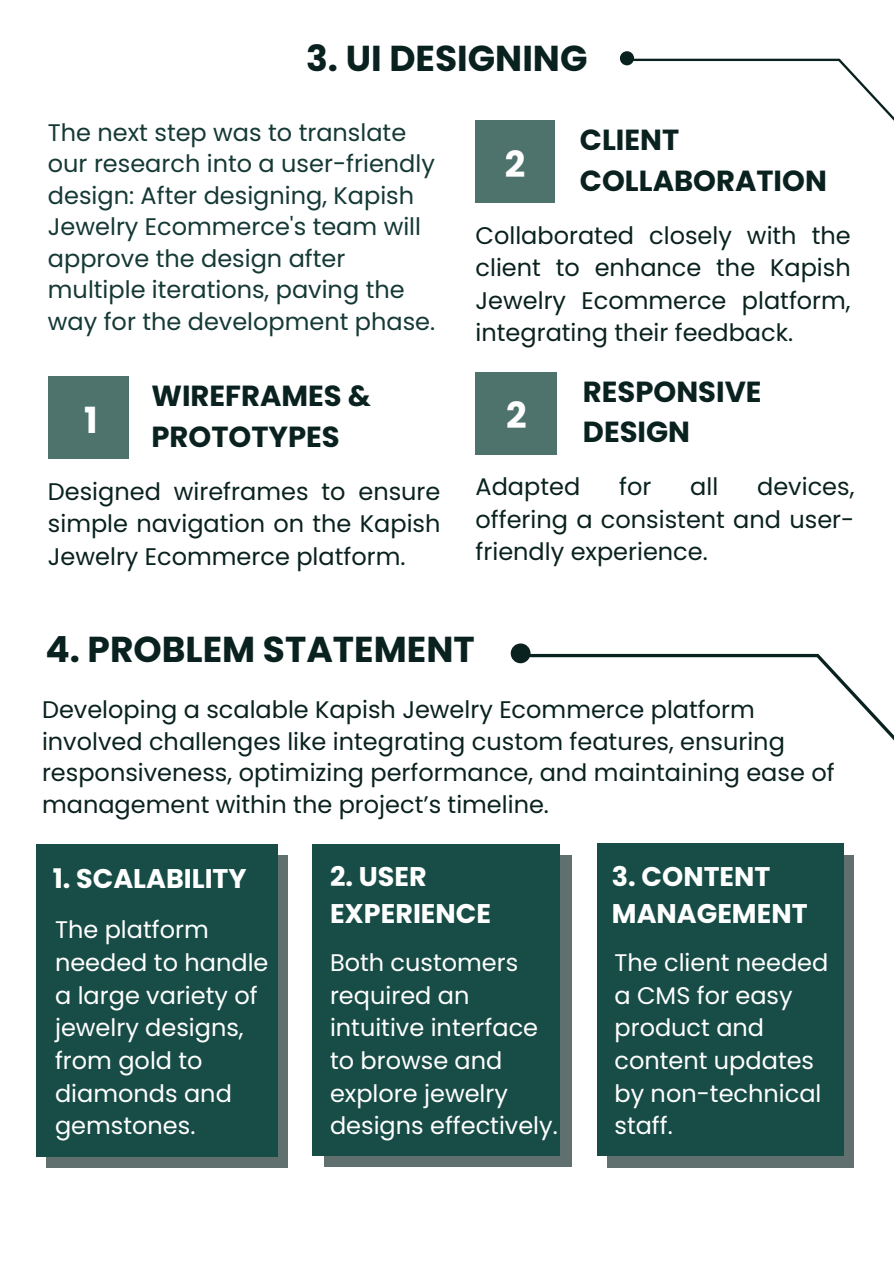
<style>
.page{position:relative;width:894px;height:1264px;background:#fff}
.page>*{position:absolute;margin:0;border:0;box-sizing:border-box;transform-origin:0 0}
.t1{font:700 36px "Poppins";color:#0a221f}
.t2{font:700 36px "Poppins";color:#fff}
.t3{font:700 29.1px/40.5px "Poppins";color:#0a221f}
.t4{font:700 27px/37.2px "Poppins";color:#fff}
.t5{font:24px/32.7px "Poppins";color:#0a221f;text-align:justify}
.t6{font:24px/32.7px "Poppins";color:#fff}
.t7{font:24px/31.5px "Poppins";color:#153935}
</style>
<div class="page">
<div style="left:46px;top:855px;width:242px;height:312px;background:#60706e"></div>
<div style="left:36px;top:843px;width:242px;height:313px;background:#184d47"></div>
<svg style="left:607px;top:855px;width:246px;height:312px;background:#586c6a"></svg>
<div style="left:596px;top:843px;width:246px;height:313px;background:#184d47"></div>
<svg style="left:324px;top:855px;width:247px;height:312px;background:#5a6d6a"></svg>
<div style="left:312px;top:843px;width:247px;height:312px;background:#184d47"></div>
<div style="left:48px;top:376px;width:81px;height:83px;background:#4d736c"></div>
<div style="left:475px;top:372px;width:82px;height:82px;background:#4d736c"></div>
<div style="left:475px;top:120px;width:79px;height:83px;background:#4d736c"></div>
<svg style="left:619px;top:51px;width:274px;height:69px"></svg>
<svg style="left:510px;top:643px;width:383px;height:97px"></svg>
<h1 class="t1" style="left:306px;top:33px;width:283px">3. UI DESIGNING</h1>
<h2 class="t7" style="left:48px;top:116px;width:389px">The next step was to translate our research into a user-friendly design: After designing, Kapish<br>Jewelry Ecommerce's team will approve the design after multiple iterations, paving the way for the development phase.</h2>
<p class="t2" style="left:84px;top:395px;width:15px">1</p>
<p class="t3" style="left:151px;top:376px;width:221px">WIREFRAMES &amp;<br>PROTOTYPES</p>
<p class="t5" style="left:48px;top:475px;width:394px">Designed wireframes to ensure simple navigation on the Kapish Jewelry Ecommerce platform.</p>
<p class="t2" style="left:505px;top:139px;width:22px">2</p>
<p class="t3" style="left:579px;top:120px;width:248px">CLIENT<br>COLLABORATION</p>
<p class="t5" style="left:475px;top:219px;width:376px">Collaborated closely with the client to enhance the Kapish Jewelry Ecommerce platform, integrating their feedback.</p>
<h2 class="t2" style="left:506px;top:390px;width:22px">2</h2>
<p class="t3" style="left:582px;top:371px;width:180px">RESPONSIVE<br>DESIGN</p>
<h2 class="t5" style="left:475px;top:470px;width:106px">Adapted</h2>
<h2 class="t5" style="left:619px;top:470px;width:34px">for</h2>
<h2 class="t5" style="left:690px;top:470px;width:30px">all</h2>
<h2 class="t5" style="left:475px;top:470px;width:380px;text-indent:281px">devices, offering a consistent and user&shy;friendly experience.</h2>
<p class="t1" style="left:45px;top:624px;width:431px">4. PROBLEM STATEMENT</p>
<h1 class="t5" style="left:42px;top:694px;width:793px;line-height:31.5px;text-align:left">Developing a scalable Kapish Jewelry Ecommerce platform involved challenges like integrating custom features, ensuring responsiveness, optimizing performance, and maintaining ease of management within the project’s timeline.</h1>
<p class="t4" style="left:53px;top:860px;width:195px">1. SCALABILITY</p>
<h2 class="t4" style="left:330px;top:858px;width:162px">2. USER<br>EXPERIENCE</h2>
<p class="t4" style="left:611px;top:857px;width:197px">3. CONTENT<br>MANAGEMENT</p>
<h2 class="t6" style="left:330px;top:946px;width:229px">Both customers required an intuitive interface to browse and explore jewelry designs effectively.</h2>
<p class="t6" style="left:614px;top:946px;width:215px">The client needed a CMS for easy product and content updates by non-technical staff.</p>
<p class="t6" style="left:55px;top:913px;width:215px">The platform needed to handle a large variety of jewelry designs, from gold to diamonds and gemstones.</p>
</div>
